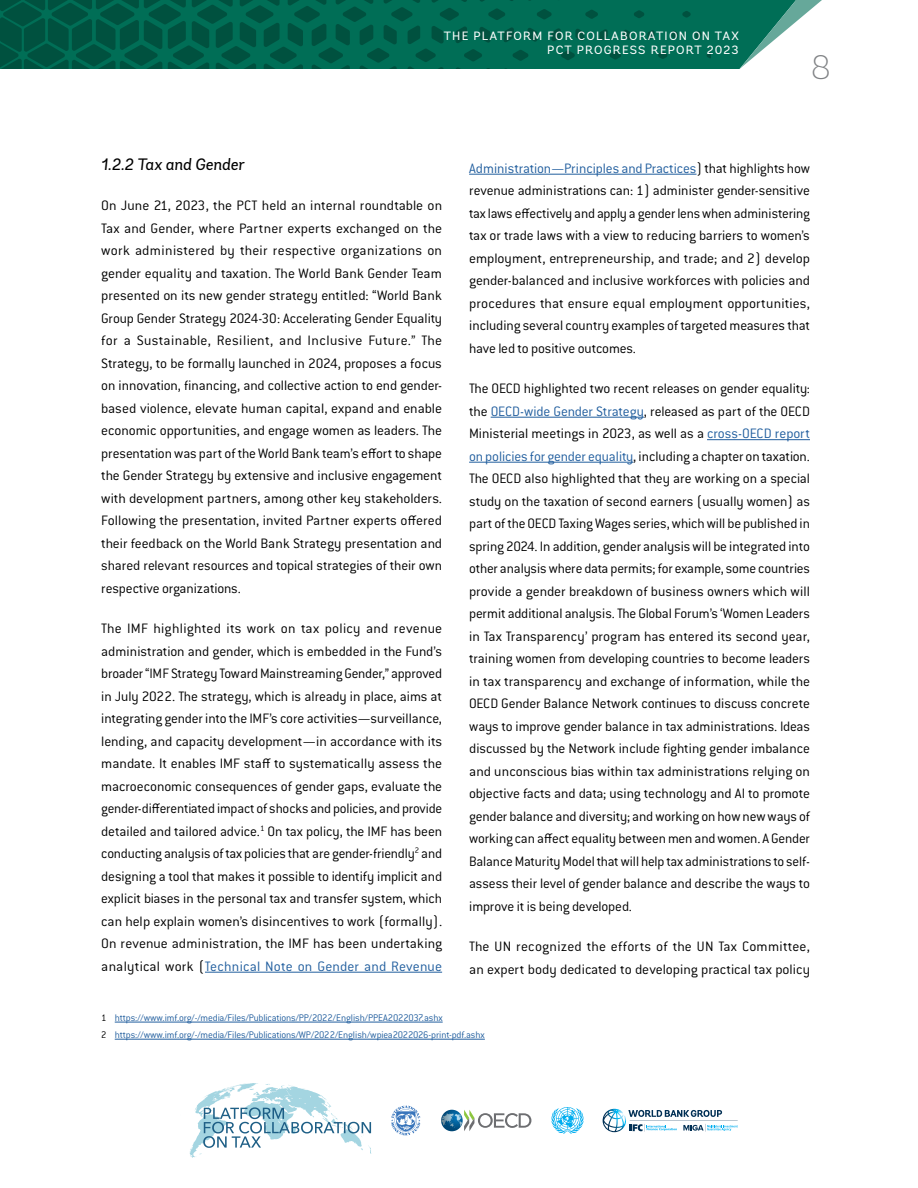
<style>
.page{position:relative;width:918px;height:1188px;background:#fff}
.page>*{position:absolute;margin:0;border:0;box-sizing:border-box;transform-origin:0 0}
.t1{font:200 33.9px "Andes";color:#808285}
.T4{font:italic 16.5px "Andes";color:#000}
.P1_tax{font:300 15px/22.5px "Conduit ITC Std";letter-spacing:-.005em;color:#000;text-align:justify}
.t2{font:12px/14.4px "Andes";letter-spacing:.1em;color:#fff;text-align:right}
.footnotes_tax{font:300 10.5px "Conduit ITC Std";letter-spacing:-.015em;color:#215e9e}
.s1{color:#215e9e}
.s2{color:#000}
</style>
<div class="page">
<div style="left:711px;top:0;width:29px;height:69px;background:#006e56"></div>
<svg style="left:740px;top:0;width:82px;height:69px"></svg>
<svg style="left:0;top:0;width:711px;height:69px;background:#00634d"></svg>
<svg style="left:189px;top:1083px;width:182px;height:75px"></svg>
<svg style="left:551px;top:1107px;width:32px;height:27px"></svg>
<svg style="left:441px;top:1110px;width:22px;height:21px"></svg>
<svg style="left:464px;top:1110px;width:67px;height:21px"></svg>
<svg style="left:391px;top:1106px;width:29px;height:29px"></svg>
<svg style="left:603px;top:1109px;width:135px;height:23px"></svg>
<hr style="left:205px;top:972px;width:237px;height:1px;background:#215e9e">
<hr style="left:115px;top:1022px;width:328px;height:1px;background:#215e9e">
<hr style="left:115px;top:1039px;width:370px;height:1px;background:#215e9e">
<hr style="left:469px;top:174px;width:228px;height:1px;background:#215e9e">
<hr style="left:491px;top:417px;width:153px;height:1px;background:#215e9e">
<hr style="left:707px;top:439px;width:103px;height:1px;background:#215e9e">
<hr style="left:469px;top:462px;width:164px;height:1px;background:#215e9e">
<p class="t2" style="left:444px;top:28px;width:297px">THE PLATFORM FOR COLLABORATION ON TAX<br>PCT PROGRESS REPORT 2023</p>
<h1 class="t1" style="left:811px;top:48px;width:22px">8</h1>
<p class="T4" style="left:101px;top:154px;width:145px">1.2.2 Tax and Gender</p>
<p class="P1_tax" style="left:101px;top:194px;width:342px">On June 21, 2023, the PCT held an internal roundtable on Tax and Gender, where Partner experts exchanged on the work administered by their respective organizations on gender equality and taxation. The World Bank Gender Team presented on its new gender strategy entitled: “World Bank Group Gender Strategy 2024-30: Accelerating Gender Equality for a Sustainable, Resilient, and Inclusive Future.” The Strategy, to be formally launched in 2024, proposes a focus on innovation, financing, and collective action to end gender&shy;based violence, elevate human capital, expand and enable economic opportunities, and engage women as leaders. The presentation was part of the World Bank team’s effort to shape the Gender Strategy by extensive and inclusive engagement with development partners, among other key stakeholders.<br>Following the presentation, invited Partner experts offered their feedback on the World Bank Strategy presentation and shared relevant resources and topical strategies of their own respective organizations.</p>
<p class="P1_tax" style="left:101px;top:617px;width:343px">The IMF highlighted its work on tax policy and revenue administration and gender, which is embedded in the Fund’s broader “IMF Strategy Toward Mainstreaming Gender,” approved in July 2022. The strategy, which is already in place, aims at integrating gender into the IMF’s core activities—surveillance, lending, and capacity development—in accordance with its mandate. It enables IMF staff to systematically assess the macroeconomic consequences of gender gaps, evaluate the gender-differentiated impact of shocks and policies, and provide detailed and tailored advice.<sup>1</sup> On tax policy, the IMF has been conducting analysis of tax policies that are gender-friendly<sup>2</sup> and designing a tool that makes it possible to identify implicit and explicit biases in the personal tax and transfer system, which can help explain women’s disincentives to work (formally).<br>On revenue administration, the IMF has been undertaking analytical work (<span class="s1">Technical Note on Gender and Revenue</span></p>
<p class="P1_tax" style="left:469px;top:156px;width:342px"><span class="s1">Administration—Principles and Practices</span>) that highlights how revenue administrations can: 1) administer gender-sensitive tax laws effectively and apply a gender lens when administering tax or trade laws with a view to reducing barriers to women’s employment, entrepreneurship, and trade; and 2) develop gender-balanced and inclusive workforces with policies and procedures that ensure equal employment opportunities, including several country examples of targeted measures that have led to positive outcomes.</p>
<p class="P1_tax" style="left:469px;top:377px;width:343px">The OECD highlighted two recent releases on gender equality: the <span class="s1">OECD-wide Gender Strategy</span>, released as part of the OECD Ministerial meetings in 2023, as well as a <span class="s1">cross-OECD report on policies for gender equality</span>, including a chapter on taxation.<br>The OECD also highlighted that they are working on a special study on the taxation of second earners (usually women) as part of the OECD Taxing Wages series, which will be published in spring 2024. In addition, gender analysis will be integrated into other analysis where data permits; for example, some countries provide a gender breakdown of business owners which will permit additional analysis. The Global Forum’s ‘Women Leaders in Tax Transparency’ program has entered its second year, training women from developing countries to become leaders in tax transparency and exchange of information, while the OECD Gender Balance Network continues to discuss concrete ways to improve gender balance in tax administrations. Ideas discussed by the Network include fighting gender imbalance and unconscious bias within tax administrations relying on objective facts and data; using technology and AI to promote gender balance and diversity; and working on how new ways of working can affect equality between men and women. A Gender Balance Maturity Model that will help tax administrations to self&shy;assess their level of gender balance and describe the ways to improve it is being developed.</p>
<p class="P1_tax" style="left:469px;top:935px;width:342px">The UN recognized the efforts of the UN Tax Committee, an expert body dedicated to developing practical tax policy</p>
<p class="footnotes_tax" style="left:101px;top:1011px;width:343px"><span class="s2">1</span> https://www.imf.org/-/media/Files/Publications/PP/2022/English/PPEA2022037.ashx</p>
<p class="footnotes_tax" style="left:101px;top:1028px;width:385px"><span class="s2">2</span> https://www.imf.org/-/media/Files/Publications/WP/2022/English/wpiea2022026-print-pdf.ashx</p>
</div>
